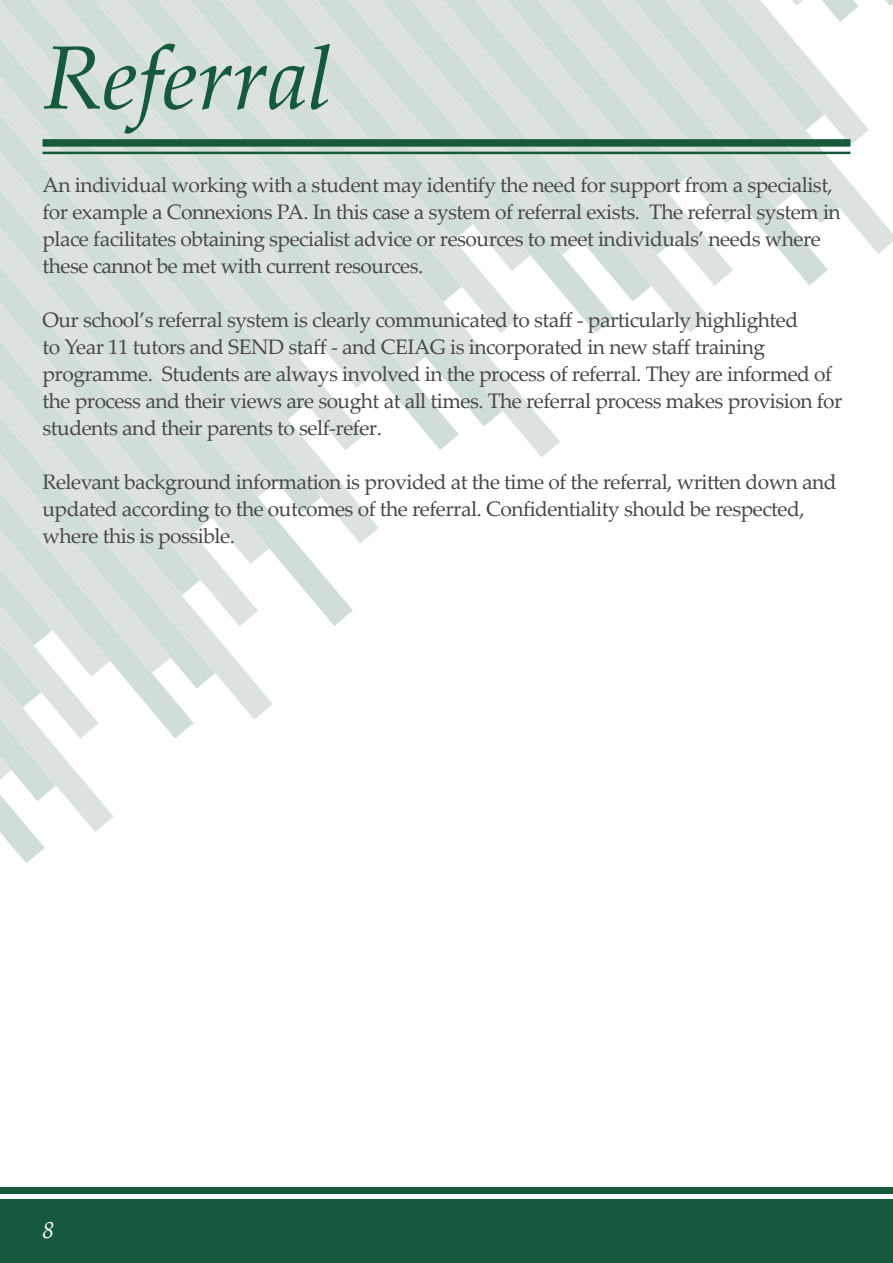
<style>
.page{position:relative;width:893px;height:1263px;background:#fff}
.page>*{position:absolute;margin:0;border:0;box-sizing:border-box;transform-origin:0 0}
.t1{font:italic 90px "Palatino Linotype";color:#17593d}
.t2{font:italic 24px "Palatino Linotype";color:#fff}
.t3{font:21px/27px "Palatino Linotype";letter-spacing:-.025em;color:#48484a}
</style>
<div class="page">
<div style="left:0;top:1199px;width:893px;height:64px;background:#17593d"></div>
<div style="left:0;top:1187px;width:893px;height:6px;background:#17593d"></div>
<svg style="left:114px;top:626px;width:159px;height:94px"></svg>
<svg style="left:0;top:832px;width:45px;height:31px"></svg>
<svg style="left:0;top:626px;width:114px;height:206px"></svg>
<svg style="left:0;top:677px;width:99px;height:62px;fill:#dce3df"></svg>
<svg style="left:0;top:626px;width:110px;height:51px;fill:#dce3df"></svg>
<svg style="left:0;top:543px;width:353px;height:83px"></svg>
<svg style="left:0;top:450px;width:379px;height:93px"></svg>
<svg style="left:34px;top:333px;width:526px;height:124px"></svg>
<svg style="left:0;top:0;width:88px;height:333px;background:#d6e0db"></svg>
<svg style="left:5px;top:0;width:83px;height:271px;background:#d6e0db"></svg>
<svg style="left:88px;top:255px;width:95px;height:78px;background:#d6e0db"></svg>
<svg style="left:55px;top:0;width:128px;height:255px;background:#d6e0db"></svg>
<svg style="left:183px;top:0;width:526px;height:333px"></svg>
<svg style="left:207px;top:0;width:508px;height:286px;background:#d7e1dc"></svg>
<svg style="left:218px;top:0;width:84px;height:224px;background:#d6e0db"></svg>
<svg style="left:302px;top:208px;width:526px;height:77px"></svg>
<svg style="left:269px;top:0;width:102px;height:208px;background:#d5e0db"></svg>
<svg style="left:371px;top:145px;width:522px;height:109px"></svg>
<svg style="left:343px;top:37px;width:526px;height:108px;background:#dae3de"></svg>
<svg style="left:289px;top:0;width:604px;height:37px"></svg>
<hr style="left:43px;top:152px;width:807px;height:2px;background:#17593d">
<div style="left:43px;top:139px;width:807px;height:8px;background:#17593d"></div>
<h1 class="t1" style="left:43px;top:14px;width:292px">Referral</h1>
<p class="t3" style="left:43px;top:170px;width:800px">An individual working with a student may identify the need for support from a specialist, for example a Connexions PA. In this case a system of referral exists. The referral system in place facilitates obtaining specialist advice or resources to meet individuals’ needs where these cannot be met with current resources.</p>
<p class="t3" style="left:43px;top:305px;width:801px">Our school’s referral system is clearly communicated to staff - particularly highlighted<br>to Year 11 tutors and SEND staff - and CEIAG is incorporated in new staff training programme. Students are always involved in the process of referral. They are informed of the process and their views are sought at all times. The referral process makes provision for students and their parents to self-refer.</p>
<p class="t3" style="left:43px;top:467px;width:796px">Relevant background information is provided at the time of the referral, written down and updated according to the outcomes of the referral. Confidentiality should be respected, where this is possible.</p>
<p class="t2" style="left:43px;top:1213px;width:13px">8</p>
</div>
